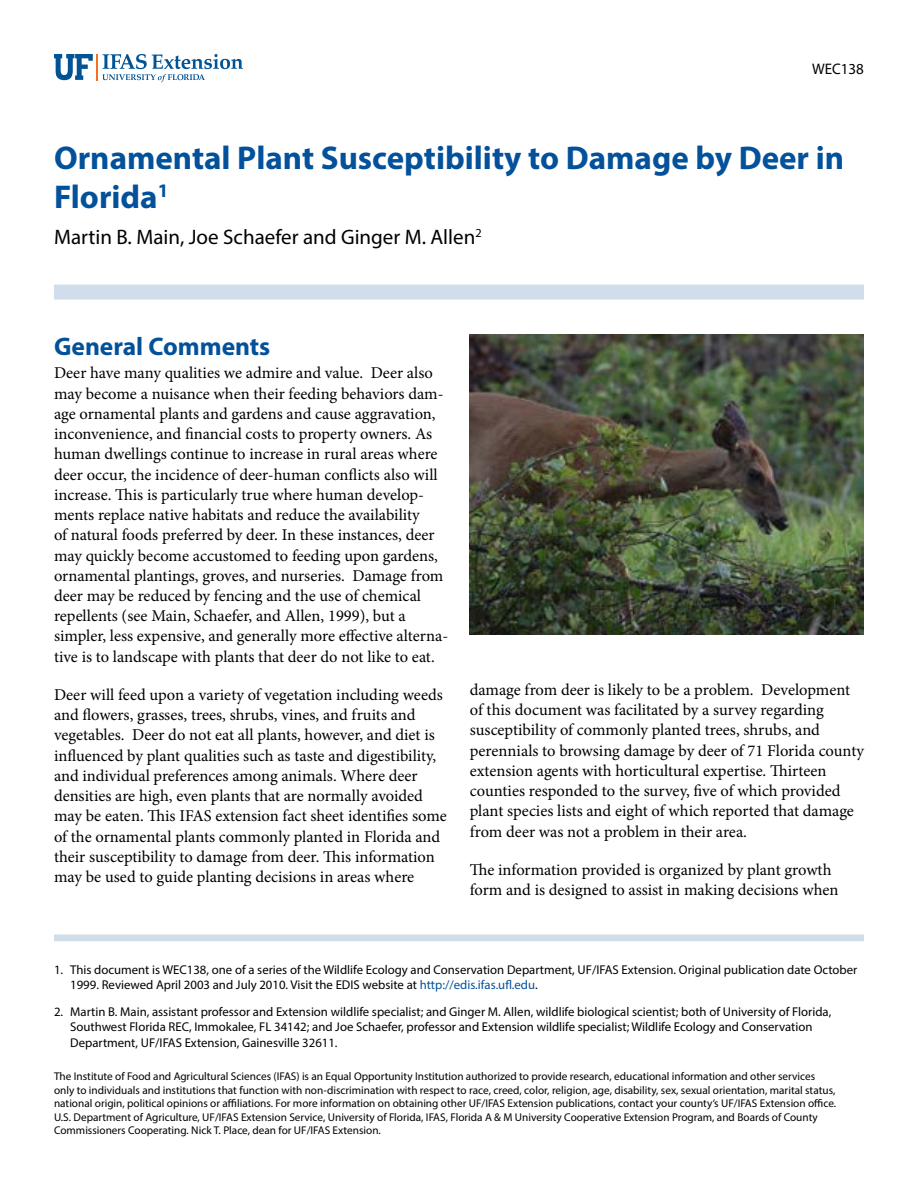
<style>
.page{position:relative;width:918px;height:1188px;background:#fff}
.page>*{position:absolute;margin:0;border:0;box-sizing:border-box;transform-origin:0 0}
.t1{font:700 33px/39.6px "Myriad Pro";color:#03519a}
.t2{font:700 25.5px "Myriad Pro";color:#03519a}
.t3{font:21px "Myriad Pro";color:#000}
.t4{font:16.5px/20.2px "Minion Pro";color:#000}
.t5{font:15.3px "Myriad Pro";color:#000}
.t6{font:12.75px/15.3px "Myriad Pro";color:#000}
.t7{font:11.25px/13.5px "Myriad Pro";color:#000}
.s1{color:#03519a}
</style>
<div class="page">
<svg style="left:54px;top:54px;width:189px;height:28px"></svg>
<div style="left:54px;top:285px;width:810px;height:15px;background:#d0ddea"></div>
<div style="left:54px;top:935px;width:810px;height:6px;background:#d0ddea"></div>
<img style="left:470px;top:335px;width:394px;height:300px">
<p class="t5" style="left:812px;top:60px;width:53px">WEC138</p>
<h1 class="t1" style="left:54px;top:137px;width:792px">Ornamental Plant Susceptibility to Damage by Deer in<br>Florida<sup>1</sup></h1>
<p class="t3" style="left:54px;top:224px;width:429px">Martin B. Main, Joe Schaefer and Ginger M. Allen<sup>2</sup></p>
<h2 class="t2" style="left:54px;top:330px;width:218px">General Comments</h2>
<p class="t4" style="left:54px;top:363px;width:396px">Deer have many qualities we admire and value. Deer also may become a nuisance when their feeding behaviors dam&shy;age ornamental plants and gardens and cause aggravation, inconvenience, and financial costs to property owners. As human dwellings continue to increase in rural areas where deer occur, the incidence of deer-human conflicts also will increase. This is particularly true where human develop&shy;ments replace native habitats and reduce the availability<br>of natural foods preferred by deer. In these instances, deer may quickly become accustomed to feeding upon gardens, ornamental plantings, groves, and nurseries. Damage from deer may be reduced by fencing and the use of chemical repellents (see Main, Schaefer, and Allen, 1999), but a simpler, less expensive, and generally more effective alterna&shy;tive is to landscape with plants that deer do not like to eat.</p>
<p class="t4" style="left:54px;top:685px;width:394px">Deer will feed upon a variety of vegetation including weeds and flowers, grasses, trees, shrubs, vines, and fruits and vegetables. Deer do not eat all plants, however, and diet is influenced by plant qualities such as taste and digestibility, and individual preferences among animals. Where deer densities are high, even plants that are normally avoided may be eaten. This IFAS extension fact sheet identifies some of the ornamental plants commonly planted in Florida and their susceptibility to damage from deer. This information may be used to guide planting decisions in areas where</p>
<p class="t4" style="left:470px;top:680px;width:396px">damage from deer is likely to be a problem. Development of this document was facilitated by a survey regarding susceptibility of commonly planted trees, shrubs, and perennials to browsing damage by deer of 71 Florida county extension agents with horticultural expertise. Thirteen counties responded to the survey, five of which provided plant species lists and eight of which reported that damage from deer was not a problem in their area.</p>
<p class="t4" style="left:470px;top:859px;width:370px">The information provided is organized by plant growth form and is designed to assist in making decisions when</p>
<p class="t6" style="left:70px;top:961px;width:789px;text-indent:-16px">1. This document is WEC138, one of a series of the Wildlife Ecology and Conservation Department, UF/IFAS Extension. Original publication date October<br>1999. Reviewed April 2003 and July 2010. Visit the EDIS website at <span class="s1">http://edis.ifas.ufl.edu</span>.</p>
<p class="t6" style="left:70px;top:1004px;width:763px;text-indent:-16px">2. Martin B. Main, assistant professor and Extension wildlife specialist; and Ginger M. Allen, wildlife biological scientist; both of University of Florida,<br>Southwest Florida REC, Immokalee, FL 34142; and Joe Schaefer, professor and Extension wildlife specialist; Wildlife Ecology and Conservation<br>Department, UF/IFAS Extension, Gainesville 32611.</p>
<p class="t7" style="left:54px;top:1069px;width:784px">The Institute of Food and Agricultural Sciences (IFAS) is an Equal Opportunity Institution authorized to provide research, educational information and other services only to individuals and institutions that function with non-discrimination with respect to race, creed, color, religion, age, disability, sex, sexual orientation, marital status, national origin, political opinions or affiliations. For more information on obtaining other UF/IFAS Extension publications, contact your county’s UF/IFAS Extension office.<br>U.S. Department of Agriculture, UF/IFAS Extension Service, University of Florida, IFAS, Florida A &amp; M University Cooperative Extension Program, and Boards of County Commissioners Cooperating. Nick T. Place, dean for UF/IFAS Extension.</p>
</div>
